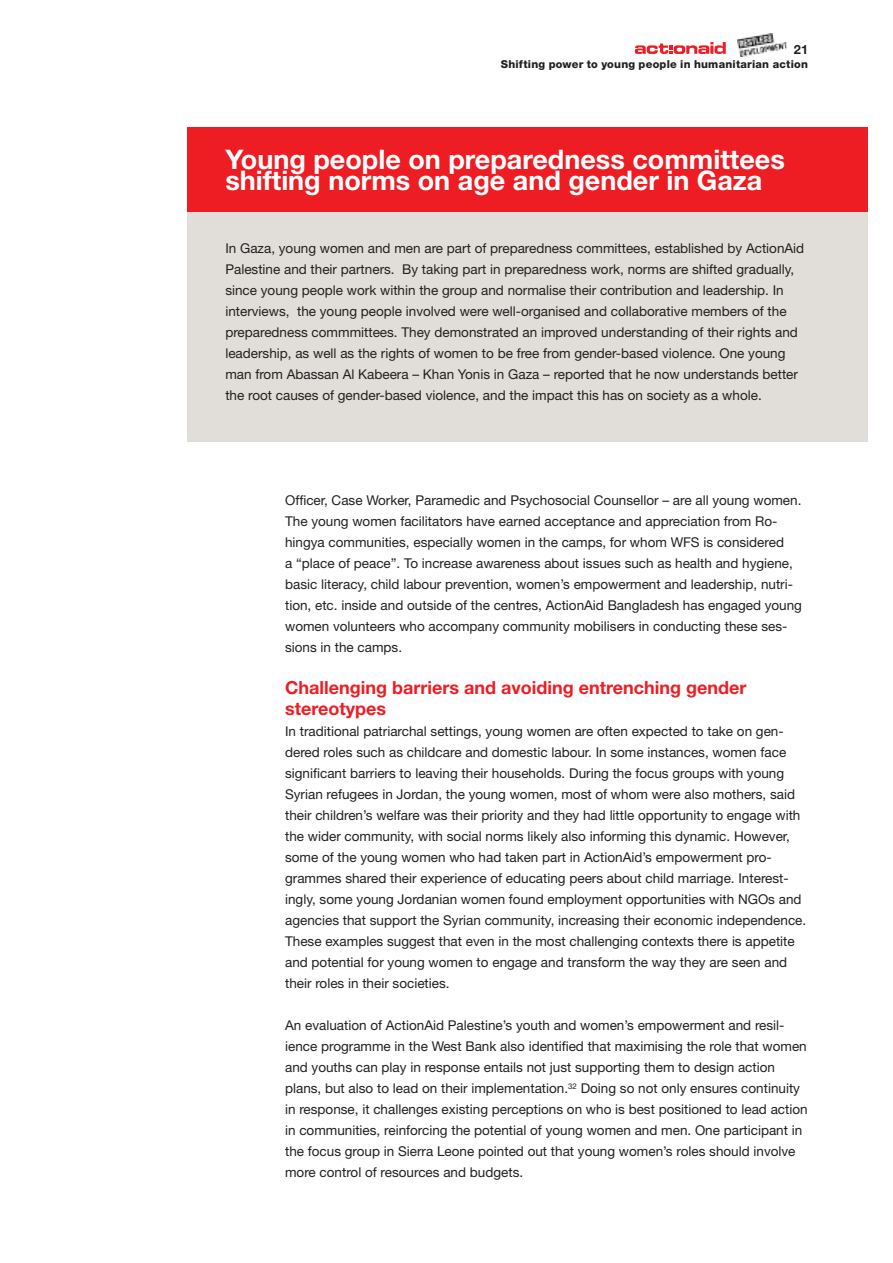
<style>
.page{position:relative;width:893px;height:1263px;background:#fff}
.page>*{position:absolute;margin:0;border:0;box-sizing:border-box;transform-origin:0 0}
.t1{font:700 27px/21px "Helvetica Neue LT Std";color:#fff}
.t2{font:700 18px/21px "Helvetica Neue LT Std";color:#ee1d23}
.t3{font:13.5px/21px "Helvetica Neue";color:#231f20}
.t4{font:700 12.75px "Helvetica Neue LT Std";color:#231f20}
.t5{font:800 10.95px "Helvetica Neue LT Std";letter-spacing:.02em;color:#231f20}
</style>
<div class="page">
<svg style="left:635px;top:42px;width:91px;height:12px"></svg>
<img style="left:737px;top:34px;width:50px;height:23px">
<div style="left:187px;top:149px;width:680px;height:293px;background:#e1ded9"></div>
<div style="left:187px;top:127px;width:680px;height:84px;background:#ee1d23"></div>
<p class="t4" style="left:794px;top:41px;width:16px">21</p>
<p class="t5" style="left:501px;top:58px;width:309px">Shifting power to young people in humanitarian action</p>
<h1 class="t1" style="left:225px;top:148px;width:561px">Young people on preparedness committees shifting norms on age and gender in Gaza</h1>
<p class="t3" style="left:225px;top:238px;width:580px">In Gaza, young women and men are part of preparedness committees, established by ActionAid Palestine and their partners. By taking part in preparedness work, norms are shifted gradually, since young people work within the group and normalise their contribution and leadership. In interviews, the young people involved were well-organised and collaborative members of the preparedness commmittees. They demonstrated an improved understanding of their rights and leadership, as well as the rights of women to be free from gender-based violence. One young man from Abassan Al Kabeera – Khan Yonis in Gaza – reported that he now understands better the root causes of gender-based violence, and the impact this has on society as a whole.</p>
<p class="t3" style="left:285px;top:490px;width:518px">Officer, Case Worker, Paramedic and Psychosocial Counsellor – are all young women.<br>The young women facilitators have earned acceptance and appreciation from Ro&shy;hingya communities, especially women in the camps, for whom WFS is considered<br>a “place of peace”. To increase awareness about issues such as health and hygiene, basic literacy, child labour prevention, women’s empowerment and leadership, nutri&shy;tion, etc. inside and outside of the centres, ActionAid Bangladesh has engaged young women volunteers who accompany community mobilisers in conducting these ses&shy;sions in the camps.</p>
<h2 class="t2" style="left:285px;top:677px;width:463px">Challenging barriers and avoiding entrenching gender stereotypes</h2>
<p class="t3" style="left:285px;top:721px;width:523px">In traditional patriarchal settings, young women are often expected to take on gen&shy;dered roles such as childcare and domestic labour. In some instances, women face significant barriers to leaving their households. During the focus groups with young Syrian refugees in Jordan, the young women, most of whom were also mothers, said their children’s welfare was their priority and they had little opportunity to engage with the wider community, with social norms likely also informing this dynamic. However, some of the young women who had taken part in ActionAid’s empowerment pro&shy;grammes shared their experience of educating peers about child marriage. Interest&shy;ingly, some young Jordanian women found employment opportunities with NGOs and agencies that support the Syrian community, increasing their economic independence.<br>These examples suggest that even in the most challenging contexts there is appetite and potential for young women to engage and transform the way they are seen and their roles in their societies.</p>
<p class="t3" style="left:285px;top:1015px;width:524px">An evaluation of ActionAid Palestine’s youth and women’s empowerment and resil&shy;ience programme in the West Bank also identified that maximising the role that women and youths can play in response entails not just supporting them to design action plans, but also to lead on their implementation.<sup>32</sup> Doing so not only ensures continuity in response, it challenges existing perceptions on who is best positioned to lead action in communities, reinforcing the potential of young women and men. One participant in the focus group in Sierra Leone pointed out that young women’s roles should involve more control of resources and budgets.</p>
</div>
